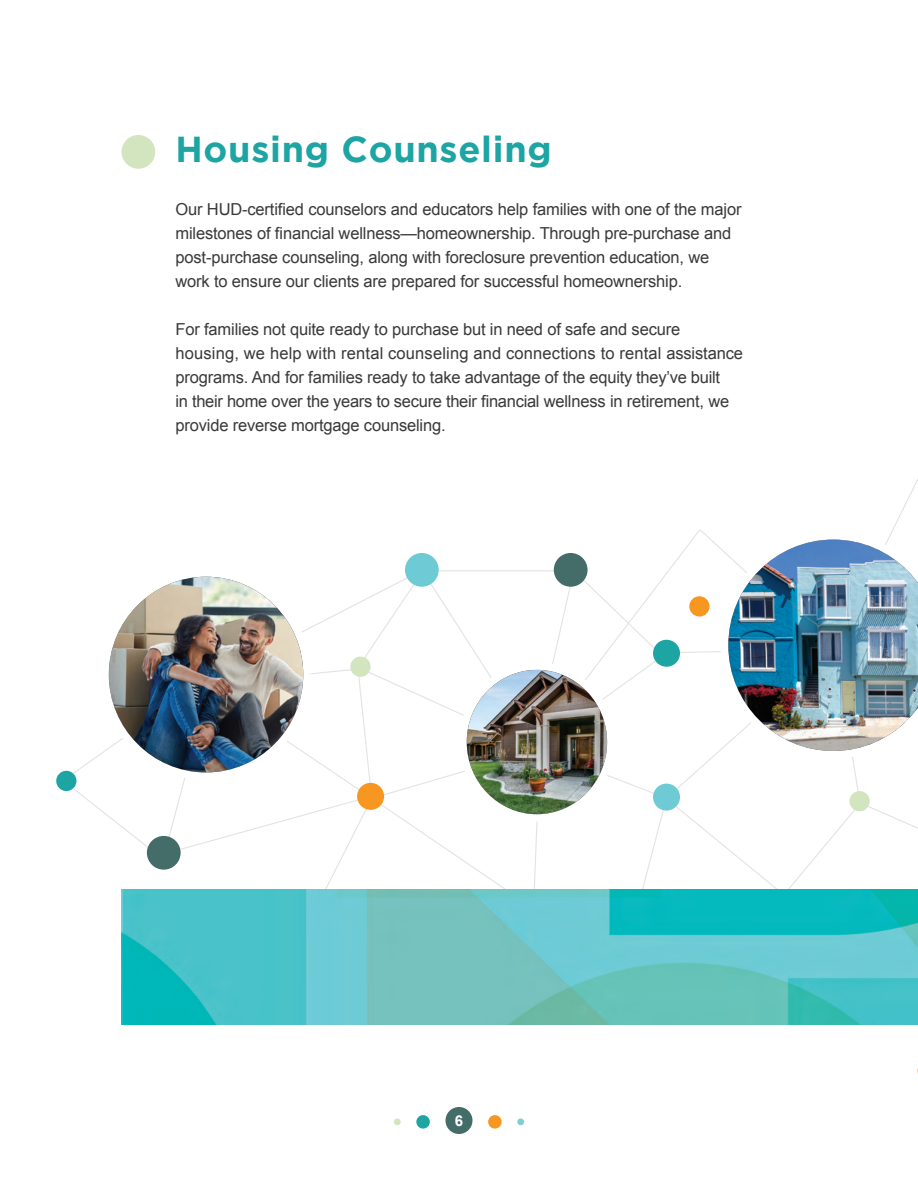
<style>
.page{position:relative;width:918px;height:1188px;background:#fff}
.page>*{position:absolute;margin:0;border:0;box-sizing:border-box;transform-origin:0 0}
.t1{font:700 36px "Gotham";letter-spacing:.02em;color:#1da5a3}
.t2{font:16.5px/24px "Arial";letter-spacing:-.01em;color:#393939}
.t3{font:700 15px "Arial";color:#fff}
</style>
<div class="page">
<div style="left:446px;top:1107px;width:26px;height:27px;background:#446d69;border-radius:50%"></div>
<div style="left:488px;top:1115px;width:14px;height:14px;background:#f79722;border-radius:50%"></div>
<div style="left:517px;top:1118px;width:7px;height:7px;background:#7dcfd4;border-radius:50%"></div>
<div style="left:416px;top:1115px;width:14px;height:14px;background:#1da5a3;border-radius:50%"></div>
<div style="left:394px;top:1118px;width:7px;height:7px;background:#d2e5be;border-radius:50%"></div>
<div style="left:122px;top:135px;width:33px;height:34px;background:#d2e5be;border-radius:50%"></div>
<svg style="left:65px;top:478px;width:853px;height:475px"></svg>
<img style="left:721px;top:532px;width:197px;height:226px">
<div style="left:405px;top:553px;width:34px;height:34px;background:#6ecbd6;border-radius:50%"></div>
<div style="left:357px;top:783px;width:27px;height:27px;background:#f79722;border-radius:50%"></div>
<div style="left:653px;top:784px;width:27px;height:27px;background:#6ecbd6;border-radius:50%"></div>
<div style="left:56px;top:771px;width:20px;height:20px;background:#1da5a3;border-radius:50%"></div>
<div style="left:350px;top:657px;width:21px;height:20px;background:#d2e5be;border-radius:50%"></div>
<div style="left:850px;top:791px;width:20px;height:20px;background:#d2e5be;border-radius:50%"></div>
<div style="left:554px;top:553px;width:34px;height:34px;background:#446d69;border-radius:50%"></div>
<div style="left:653px;top:640px;width:27px;height:27px;background:#1da5a3;border-radius:50%"></div>
<div style="left:689px;top:596px;width:21px;height:21px;background:#f79722;border-radius:50%"></div>
<img style="left:122px;top:890px;width:796px;height:135px">
<div style="left:147px;top:836px;width:34px;height:34px;background:#446d69;border-radius:50%"></div>
<h1 class="t1" style="left:176px;top:129px;width:378px">Housing Counseling</h1>
<p class="t2" style="left:176px;top:197px;width:568px">Our HUD-certified counselors and educators help families with one of the major milestones of financial wellness—homeownership. Through pre-purchase and post-purchase counseling, along with foreclosure prevention education, we work to ensure our clients are prepared for successful homeownership.</p>
<p class="t2" style="left:176px;top:317px;width:569px">For families not quite ready to purchase but in need of safe and secure housing, we help with rental counseling and connections to rental assistance programs. And for families ready to take advantage of the equity they’ve built<br>in their home over the years to secure their financial wellness in retirement, we provide reverse mortgage counseling.</p>
<p class="t3" style="left:455px;top:1111px;width:10px">6</p>
</div>
